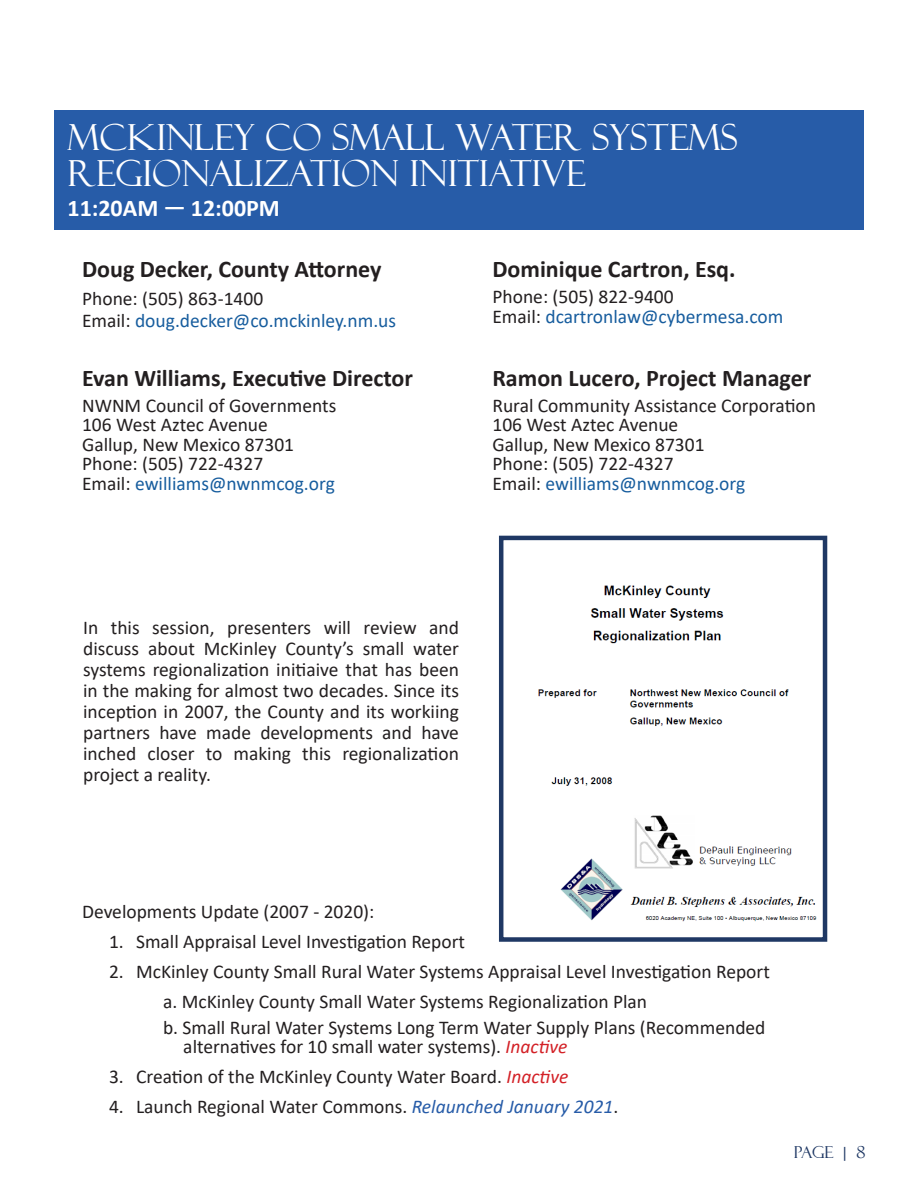
<style>
.page{position:relative;width:918px;height:1188px;background:#fff}
.page>*{position:absolute;margin:0;border:0;box-sizing:border-box;transform-origin:0 0}
.t1{font:36px/36px "Felix Titling";color:#fff}
.t2{font:700 24px "Calibri";color:#231f20}
.t3{font:700 24px "Calibri";color:#fff}
.t4{font:19.5px/21px "Calibri";color:#231f20;text-align:justify}
.t5{font:19.5px "Calibri";color:#175d9e}
.t6{font:16.5px "Felix Titling";color:#1f3864}
.s1{color:#231f20}
.s2{font-style:italic;color:#d32026}
.s3{font-style:italic;color:#275ca8}
</style>
<div class="page">
<div style="left:54px;top:110px;width:810px;height:120px;background:#275ca8"></div>
<img style="left:538px;top:585px;width:279px;height:337px">
<div style="left:499px;top:536px;width:328px;height:406px;border:4px solid #1f3864"></div>
<p class="t1" style="left:68px;top:119px;width:672px">MCKINLEY CO SMALL WATER SYSTEMS<br>REGIONALIZATION INITIATIVE</p>
<p class="t3" style="left:68px;top:191px;width:214px">11:20AM — 12:00PM</p>
<p class="t2" style="left:82px;top:252px;width:301px">Doug Decker, County Attorney</p>
<p class="t4" style="left:82px;top:287px;width:183px">Phone: (505) 863-1400</p>
<p class="t5" style="left:82px;top:307px;width:316px"><span class="s1">Email:</span> doug.decker@co.mckinley.nm.us</p>
<p class="t2" style="left:82px;top:361px;width:332px">Evan Williams, Executive Director</p>
<p class="t4" style="left:82px;top:394px;width:256px">NWNM Council of Governments</p>
<p class="t4" style="left:82px;top:414px;width:187px">106 West Aztec Avenue</p>
<p class="t4" style="left:82px;top:433px;width:214px">Gallup, New Mexico 87301</p>
<p class="t4" style="left:82px;top:453px;width:183px">Phone: (505) 722-4327</p>
<p class="t5" style="left:82px;top:470px;width:254px"><span class="s1">Email:</span> ewilliams@nwnmcog.org</p>
<p class="t2" style="left:492px;top:252px;width:245px">Dominique Cartron, Esq.</p>
<p class="t4" style="left:492px;top:286px;width:183px">Phone: (505) 822-9400</p>
<p class="t5" style="left:492px;top:303px;width:293px"><span class="s1">Email:</span> dcartronlaw@cybermesa.com</p>
<p class="t2" style="left:492px;top:361px;width:320px">Ramon Lucero, Project Manager</p>
<p class="t4" style="left:492px;top:394px;width:325px">Rural Community Assistance Corporation</p>
<p class="t4" style="left:492px;top:414px;width:187px">106 West Aztec Avenue</p>
<p class="t4" style="left:492px;top:433px;width:214px">Gallup, New Mexico 87301</p>
<p class="t4" style="left:492px;top:453px;width:183px">Phone: (505) 722-4327</p>
<p class="t5" style="left:492px;top:470px;width:254px"><span class="s1">Email:</span> ewilliams@nwnmcog.org</p>
<p class="t4" style="left:83px;top:617px;width:377px">In this session, presenters will review and discuss about McKinley County’s small water systems regionalization initiaive that has been in the making for almost two decades. Since its inception in 2007, the County and its workiing partners have made developments and have inched closer to making this regionalization project a reality.</p>
<p class="t4" style="left:82px;top:900px;width:294px">Developments Update (2007 - 2020):</p>
<p class="t4" style="left:109px;top:930px;width:358px">1. Small Appraisal Level Investigation Report</p>
<p class="t4" style="left:109px;top:960px;width:662px">2. McKinley County Small Rural Water Systems Appraisal Level Investigation Report</p>
<p class="t4" style="left:163px;top:990px;width:486px">a. McKinley County Small Water Systems Regionalization Plan</p>
<p class="t4" style="left:163px;top:1016px;width:604px">b. Small Rural Water Systems Long Term Water Supply Plans (Recommended</p>
<p class="t4" style="left:183px;top:1036px;width:386px">alternatives for 10 small water systems). <span class="s2">Inactive</span></p>
<p class="t4" style="left:109px;top:1066px;width:461px">3. Creation of the McKinley County Water Board. <span class="s2">Inactive</span></p>
<p class="t4" style="left:109px;top:1096px;width:511px">4. Launch Regional Water Commons. <span class="s3">Relaunched January 2021</span>.</p>
<p class="t6" style="left:794px;top:1142px;width:73px">PAGE | 8</p>
</div>
